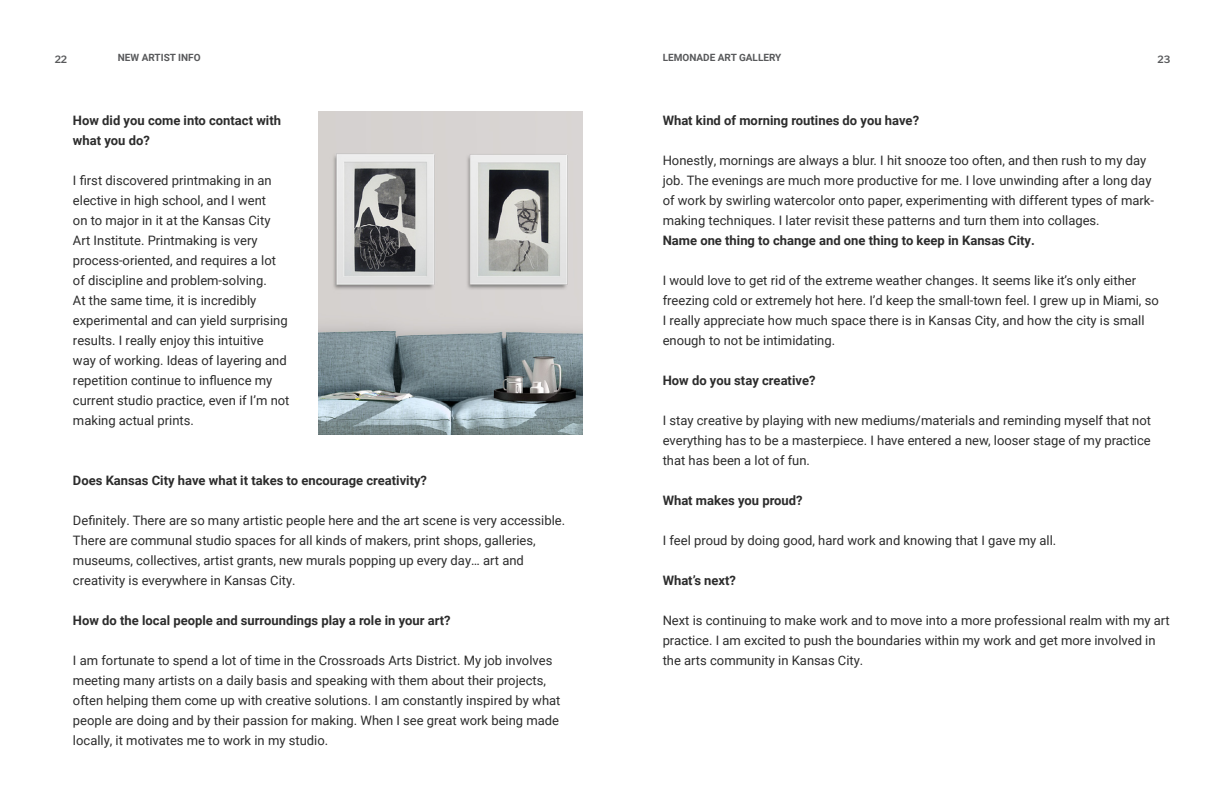
<style>
.page{position:relative;width:1224px;height:792px;background:#fff}
.page>*{position:absolute;margin:0;border:0;box-sizing:border-box;transform-origin:0 0}
.t1{font:13px/20px "Roboto";color:#2c2c2c}
.t2{font:700 13px/20px "Roboto";color:#2c2c2c}
.t3{font:700 10px "Roboto";color:#58595b}
.t4{font:600 10px "Libre Franklin";color:#58595b}
</style>
<div class="page">
<img style="left:319px;top:111px;width:263px;height:324px">
<p class="t4" style="left:55px;top:54px;width:14px">22</p>
<p class="t3" style="left:118px;top:51px;width:84px">NEW ARTIST INFO</p>
<p class="t3" style="left:663px;top:51px;width:120px">LEMONADE ART GALLERY</p>
<p class="t4" style="left:1157px;top:54px;width:14px">23</p>
<p class="t2" style="left:73px;top:110px;width:210px">How did you come into contact with what you do?</p>
<p class="t1" style="left:73px;top:170px;width:218px">I first discovered printmaking in an elective in high school, and I went<br>on to major in it at the Kansas City Art Institute. Printmaking is very process-oriented, and requires a lot of discipline and problem-solving.<br>At the same time, it is incredibly experimental and can yield surprising results. I really enjoy this intuitive way of working. Ideas of layering and repetition continue to influence my current studio practice, even if I’m not making actual prints.</p>
<p class="t2" style="left:73px;top:469px;width:356px">Does Kansas City have what it takes to encourage creativity?</p>
<p class="t1" style="left:73px;top:509px;width:494px">Definitely. There are so many artistic people here and the art scene is very accessible.<br>There are communal studio spaces for all kinds of makers, print shops, galleries, museums, collectives, artist grants, new murals popping up every day… art and creativity is everywhere in Kansas City.</p>
<p class="t2" style="left:73px;top:609px;width:379px">How do the local people and surroundings play a role in your art?</p>
<p class="t1" style="left:73px;top:649px;width:489px">I am fortunate to spend a lot of time in the Crossroads Arts District. My job involves meeting many artists on a daily basis and speaking with them about their projects, often helping them come up with creative solutions. I am constantly inspired by what people are doing and by their passion for making. When I see great work being made locally, it motivates me to work in my studio.</p>
<p class="t2" style="left:663px;top:110px;width:258px">What kind of morning routines do you have?</p>
<p class="t1" style="left:663px;top:150px;width:493px">Honestly, mornings are always a blur. I hit snooze too often, and then rush to my day job. The evenings are much more productive for me. I love unwinding after a long day of work by swirling watercolor onto paper, experimenting with different types of mark&shy;making techniques. I later revisit these patterns and turn them into collages.</p>
<p class="t2" style="left:663px;top:230px;width:374px">Name one thing to change and one thing to keep in Kansas City.</p>
<p class="t1" style="left:663px;top:270px;width:498px">I would love to get rid of the extreme weather changes. It seems like it’s only either freezing cold or extremely hot here. I’d keep the small-town feel. I grew up in Miami, so I really appreciate how much space there is in Kansas City, and how the city is small enough to not be intimidating.</p>
<p class="t2" style="left:663px;top:370px;width:154px">How do you stay creative?</p>
<p class="t1" style="left:663px;top:410px;width:490px;text-align:justify">I stay creative by playing with new mediums/materials and reminding myself that not everything has to be a masterpiece. I have entered a new, looser stage of my practice that has been a lot of fun.</p>
<p class="t2" style="left:663px;top:490px;width:141px">What makes you proud?</p>
<p class="t1" style="left:663px;top:530px;width:395px">I feel proud by doing good, hard work and knowing that I gave my all.</p>
<p class="t2" style="left:663px;top:570px;width:75px">What’s next?</p>
<p class="t1" style="left:663px;top:610px;width:509px">Next is continuing to make work and to move into a more professional realm with my art practice. I am excited to push the boundaries within my work and get more involved in the arts community in Kansas City.</p>
</div>
